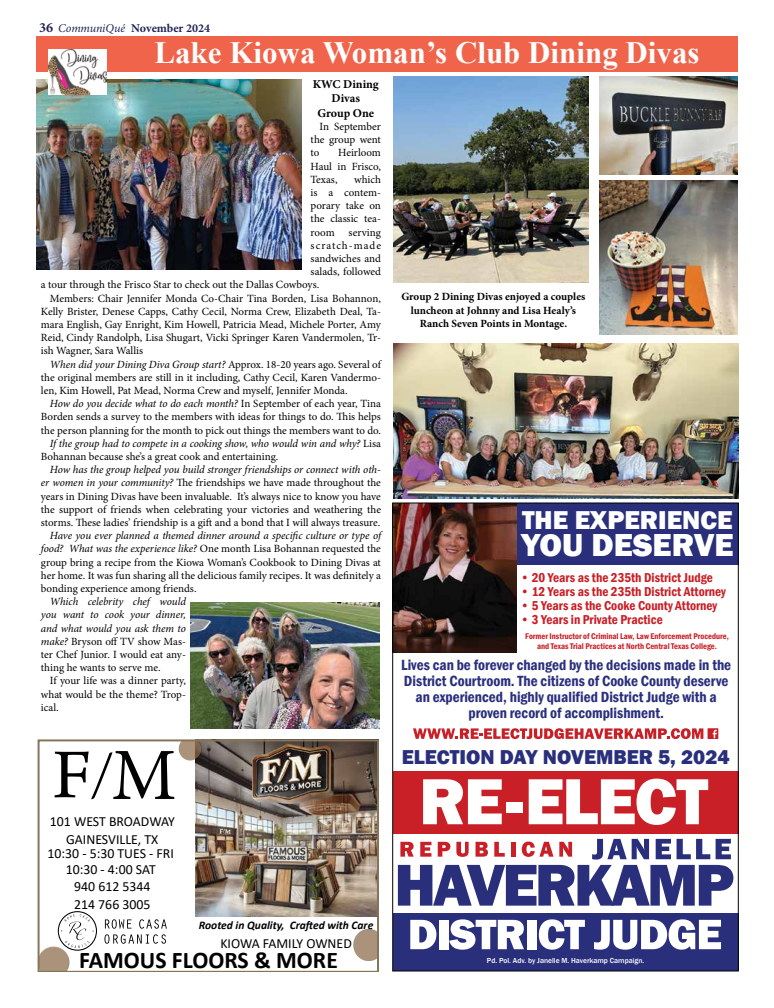
<style>
.page{position:relative;width:774px;height:1008px;background:#fff}
.page>*{position:absolute;margin:0;border:0;box-sizing:border-box;transform-origin:0 0}
.t1{font:73.7px "Arno Pro";color:#000}
.t2{font:800 32.7px "Franklin Gothic";color:#fff}
.t3{font:700 31px "Times New Roman";color:#fff}
.t4{font:800 26.6px "Franklin Gothic";color:#fff}
.t5{font:700 23.9px "Calibri";color:#000}
.t6{font:800 20.7px "Franklin Gothic";color:#2a2f7c}
.t7{font:600 condensed 15.2px/16px "Franklin Gothic";color:#2a2f7c;text-align:center}
.t8{font:14px/16.5px "Calibri";color:#000;text-align:center}
.t9{font:600 condensed 13.3px "Franklin Gothic";color:#c92027}
.t10{font:700 12px "Minion Pro";letter-spacing:-.005em;color:#242458}
.t11{font:700 12px/14.4px "Minion Pro";color:#000;text-align:center}
.t12{font:italic 700 11.6px "Calibri";color:#000}
.t13{font:11px/13.2px "Minion Pro";color:#000;text-align:justify}
.t14{font:italic 11px/13.2px "Minion Pro";letter-spacing:-.01em;color:#000;text-align:justify}
.t15{font:700 11px/13.2px "Minion Pro";color:#000;text-align:center}
.t16{font:11px "Minion Pro";letter-spacing:.09em;color:#000}
.t17{font:600 condensed 8.5px/9.3px "Franklin Gothic";color:#c92027;text-align:center}
.t18{font:500 7.5px "Franklin Gothic";color:#fff}
.s1{font-size:14px}
.s2{font-weight:400;font-style:italic}
.s3{font-style:normal}
.s4{font-style:italic}
.s5{font-size:58.6px}
.s6{font-family:"Minion Pro"}
</style>
<div class="page">
<img style="left:37px;top:79px;width:265px;height:190px">
<div style="left:36px;top:36px;width:702px;height:36px;background:#f1644c"></div>
<div style="left:393px;top:503px;width:345px;height:61px;background:#2a2f7c"></div>
<svg style="left:413px;top:728px;width:290px;height:11px"></svg>
<div style="left:708px;top:728px;width:10px;height:11px;background:#c92027"></div>
<svg style="left:712px;top:730px;width:5px;height:8px"></svg>
<div style="left:393px;top:914px;width:345px;height:57px;background:#2a2f7c"></div>
<svg style="left:410px;top:920px;width:26px;height:29px"></svg>
<div style="left:439px;top:920px;width:9px;height:29px;background:#fff"></div>
<svg style="left:449px;top:919px;width:75px;height:31px"></svg>
<div style="left:527px;top:920px;width:9px;height:29px;background:#fff"></div>
<svg style="left:539px;top:919px;width:46px;height:31px"></svg>
<svg style="left:594px;top:919px;width:127px;height:31px"></svg>
<div style="left:393px;top:771px;width:345px;height:63px;background:#c92027"></div>
<svg style="left:398px;top:839px;width:335px;height:67px"></svg>
<svg style="left:423px;top:779px;width:79px;height:45px"></svg>
<div style="left:506px;top:802px;width:17px;height:10px;background:#fff"></div>
<svg style="left:529px;top:779px;width:179px;height:46px"></svg>
<img style="left:395px;top:505px;width:122px;height:148px">
<img style="left:38px;top:739px;width:341px;height:233px">
<img style="left:48px;top:49px;width:59px;height:45px">
<img style="left:190px;top:602px;width:189px;height:127px">
<img style="left:393px;top:343px;width:346px;height:156px">
<img style="left:393px;top:76px;width:196px;height:206px">
<img style="left:600px;top:181px;width:138px;height:154px">
<img style="left:600px;top:76px;width:138px;height:98px">
<p class="t10" style="left:39px;top:20px;width:173px"><span class="s1">36</span> <span class="s2">CommuniQué</span> November 2024</p>
<h3 class="t3" style="left:154px;top:30px;width:547px">Lake Kiowa Woman’s Club Dining Divas</h3>
<p class="t11" style="left:313px;top:77px;width:68px">KWC Dining<br>Divas<br>Group One</p>
<p class="t13" style="left:311px;top:120px;width:72px;text-indent:9px">In September the group went to</p>
<p class="t13" style="left:311px;top:146px;width:72px;text-indent:28px">Heirloom Haul in Frisco, Texas,</p>
<p class="t13" style="left:311px;top:173px;width:72px;text-indent:44px">which is a contem&shy;porary take on the classic tea&shy;room</p>
<p class="t13" style="left:349px;top:225px;width:34px">serving</p>
<p class="t16" style="left:311px;top:238px;width:72px">scratch-made</p>
<p class="t13" style="left:311px;top:252px;width:72px">sandwiches and</p>
<p class="t13" style="left:311px;top:265px;width:72px">salads, followed</p>
<p class="t13" style="left:41px;top:278px;width:280px">a tour through the Frisco Star to check out the Dallas Cowboys.</p>
<p class="t13" style="left:50px;top:291px;width:333px">Members: Chair Jennifer Monda Co-Chair Tina Borden, Lisa Bohannon,</p>
<p class="t13" style="left:41px;top:305px;width:342px">Kelly Brister, Denese Capps, Cathy Cecil, Norma Crew, Elizabeth Deal, Ta-</p>
<p class="t13" style="left:41px;top:318px;width:342px">mara English, Gay Enright, Kim Howell, Patricia Mead, Michele Porter, Amy</p>
<p class="t13" style="left:41px;top:331px;width:342px">Reid, Cindy Randolph, Lisa Shugart, Vicki Springer Karen Vandermolen, Tr-</p>
<p class="t13" style="left:41px;top:344px;width:104px">ish Wagner, Sara Wallis</p>
<p class="t14" style="left:50px;top:357px;width:333px">When did your Dining Diva Group start? <span class="s3">Approx. 18-20 years ago. Several of</span></p>
<p class="t13" style="left:41px;top:371px;width:342px">the original members are still in it including, Cathy Cecil, Karen Vandermo-</p>
<p class="t13" style="left:41px;top:384px;width:308px">len, Kim Howell, Pat Mead, Norma Crew and myself, Jennifer Monda.</p>
<p class="t14" style="left:50px;top:397px;width:333px">How do you decide what to do each month? <span class="s3">In September of each year, Tina</span></p>
<p class="t13" style="left:41px;top:410px;width:342px">Borden sends a survey to the members with ideas for things to do. This helps</p>
<p class="t13" style="left:41px;top:423px;width:342px">the person planning for the month to pick out things the members want to do.</p>
<p class="t14" style="left:50px;top:437px;width:333px">If the group had to compete in a cooking show, who would win and why? <span class="s3">Lisa</span></p>
<p class="t13" style="left:41px;top:450px;width:239px">Bohannan because she’s a great cook and entertaining.</p>
<p class="t13" style="left:41px;top:463px;width:342px;text-indent:9px"><span class="s4">How has the group helped you build stronger friendships or connect with oth&shy;er women in your community?</span> The friendships we have made throughout the years in Dining Divas have been invaluable. It’s always nice to know you have the support of friends when celebrating your victories and weathering the storms. These ladies’ friendship is a gift and a bond that I will always treasure.</p>
<p class="t13" style="left:41px;top:529px;width:342px;text-indent:9px"><span class="s4">Have you ever planned a themed dinner around a specific culture or type of food? What was the experience like?</span> One month Lisa Bohannan requested the group bring a recipe from the Kiowa Woman’s Cookbook to Dining Divas at her home. It was fun sharing all the delicious family recipes. It was definitely a bonding experience among friends.</p>
<p class="t14" style="left:41px;top:595px;width:147px;text-indent:9px">Which celebrity chef would you want to cook your dinner, and what would you ask them to make? <span class="s3">Bryson off TV show Mas&shy;ter Chef Junior. I would eat any&shy;thing he wants to serve me.</span></p>
<p class="t13" style="left:41px;top:674px;width:147px;text-indent:9px">If your life was a dinner party, what would be the theme? Trop&shy;ical.</p>
<h1 class="t1" style="left:53px;top:733px;width:125px">F<span class="s5">/</span><span class="s6">M</span></h1>
<p class="t8" style="left:50px;top:813px;width:126px;line-height:17.4px">101 WEST BROADWAY<br>GAINESVILLE, TX</p>
<p class="t8" style="left:47px;top:845px;width:128px">10:30 - 5:30 TUES - FRI<br>10:30 - 4:00 SAT</p>
<p class="t8" style="left:74px;top:877px;width:78px">940 612 5344</p>
<p class="t8" style="left:74px;top:895px;width:78px">214 766 3005</p>
<p class="t12" style="left:199px;top:917px;width:176px">Rooted in Quality, Crafted with Care</p>
<p class="t8" style="left:220px;top:935px;width:133px">KIOWA FAMILY OWNED</p>
<p class="t15" style="left:401px;top:290px;width:186px">Group 2 Dining Divas enjoyed a couples luncheon at Johnny and Lisa Healy’s<br>Ranch Seven Points in Montage.</p>
<h3 class="t4" style="left:522px;top:502px;width:212px">THE EXPERIENCE</h3>
<h2 class="t2" style="left:521px;top:524px;width:214px">YOU DESERVE</h2>
<p class="t9" style="left:521px;top:568px;width:194px">• 20 Years as the 235th District Judge</p>
<p class="t9" style="left:521px;top:582px;width:207px">• 12 Years as the 235th District Attorney</p>
<p class="t9" style="left:521px;top:596px;width:198px">• 5 Years as the Cooke County Attorney</p>
<p class="t9" style="left:521px;top:610px;width:144px">• 3 Years in Private Practice</p>
<p class="t17" style="left:525px;top:632px;width:205px">Former Instructor of Criminal Law, Law Enforcement Procedure, and Texas Trial Practices at North Central Texas College.</p>
<h3 class="t7" style="left:401px;top:656px;width:332px">Lives can be forever changed by the decisions made in the District Courtroom. The citizens of Cooke County deserve an experienced, highly qualified District Judge with a proven record of accomplishment.</h3>
<h3 class="t6" style="left:402px;top:744px;width:329px">ELECTION DAY NOVEMBER 5, 2024</h3>
<h3 class="t5" style="left:79px;top:943px;width:260px">FAMOUS FLOORS &amp; MORE</h3>
<p class="t18" style="left:487px;top:956px;width:159px">Pd. Pol. Adv. by Janelle M. Haverkamp Campaign.</p>
</div>
